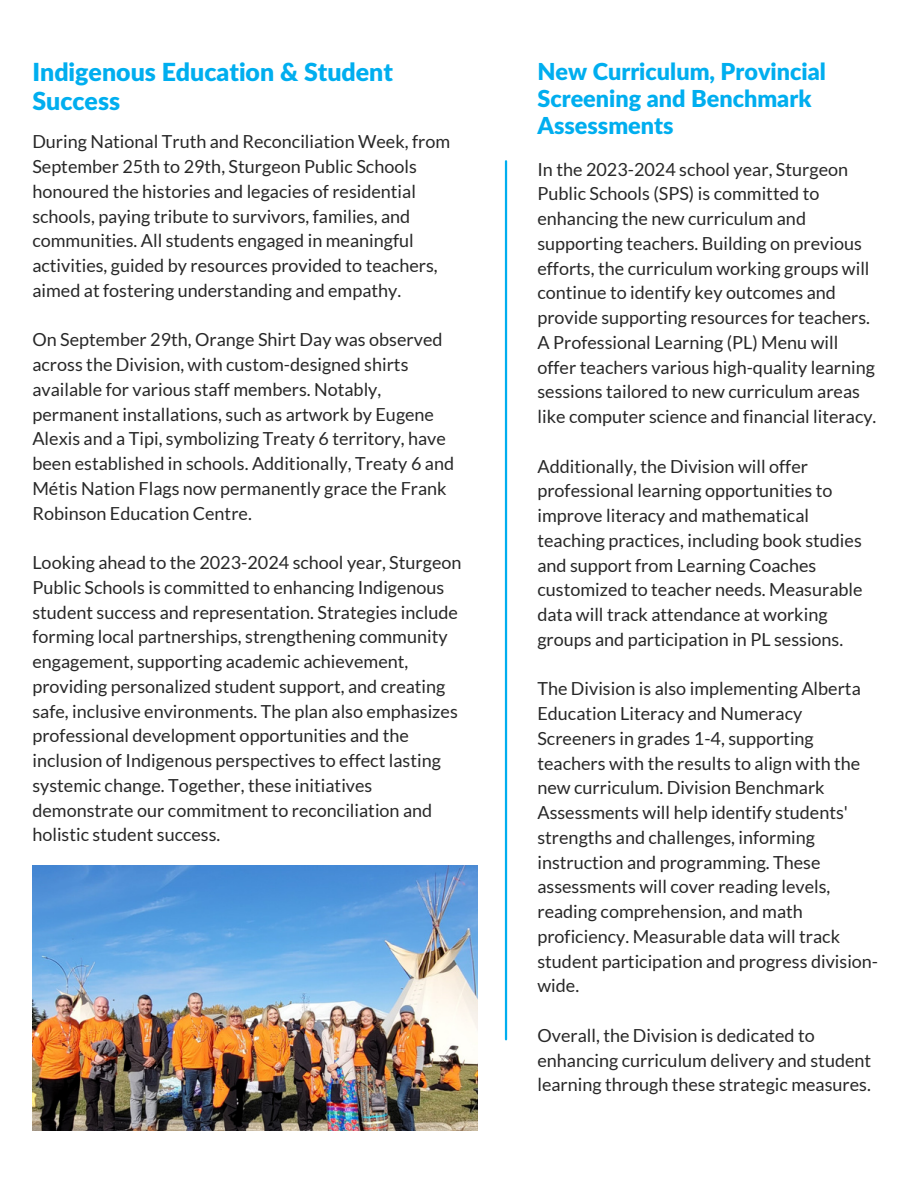
<style>
.page{position:relative;width:918px;height:1188px;background:#fff}
.page>*{position:absolute;margin:0;border:0;box-sizing:border-box;transform-origin:0 0}
.t1{font:900 24.9px/28.2px "Lato Latin";color:#00aeef}
.t2{font:900 23.4px/27px "Lato Latin";color:#00aeef}
.t3{font:18px/24.8px "Lato";color:#282828}
</style>
<div class="page">
<hr style="left:505px;top:160px;width:2px;height:880px;background:#00aeef">
<img style="left:32px;top:866px;width:446px;height:264px">
<p class="t1" style="left:32px;top:60px;width:362px">Indigenous Education &amp; Student<br>Success</p>
<p class="t2" style="left:537px;top:60px;width:290px">New Curriculum, Provincial</p>
<p class="t2" style="left:537px;top:87px;width:275px">Screening and Benchmark<br>Assessments</p>
<p class="t3" style="left:537px;top:156px;width:341px">In the 2023-2024 school year, Sturgeon Public Schools (SPS) is committed to enhancing the new curriculum and supporting teachers. Building on previous efforts, the curriculum working groups will continue to identify key outcomes and provide supporting resources for teachers.<br>A Professional Learning (PL) Menu will offer teachers various high-quality learning sessions tailored to new curriculum areas like computer science and financial literacy.</p>
<p class="t3" style="left:537px;top:453px;width:327px">Additionally, the Division will offer professional learning opportunities to improve literacy and mathematical teaching practices, including book studies and support from Learning Coaches customized to teacher needs. Measurable data will track attendance at working groups and participation in PL sessions.</p>
<p class="t3" style="left:537px;top:676px;width:342px">The Division is also implementing Alberta Education Literacy and Numeracy Screeners in grades 1-4, supporting teachers with the results to align with the new curriculum. Division Benchmark Assessments will help identify students' strengths and challenges, informing instruction and programming. These assessments will cover reading levels, reading comprehension, and math proficiency. Measurable data will track student participation and progress division&shy;wide.</p>
<p class="t3" style="left:537px;top:1022px;width:335px">Overall, the Division is dedicated to enhancing curriculum delivery and student learning through these strategic measures.</p>
<p class="t3" style="left:32px;top:129px;width:419px">During National Truth and Reconciliation Week, from September 25th to 29th, Sturgeon Public Schools honoured the histories and legacies of residential schools, paying tribute to survivors, families, and communities. All students engaged in meaningful activities, guided by resources provided to teachers, aimed at fostering understanding and empathy.</p>
<p class="t3" style="left:32px;top:327px;width:423px">On September 29th, Orange Shirt Day was observed across the Division, with custom-designed shirts available for various staff members. Notably, permanent installations, such as artwork by Eugene Alexis and a Tipi, symbolizing Treaty 6 territory, have been established in schools. Additionally, Treaty 6 and Métis Nation Flags now permanently grace the Frank Robinson Education Centre.</p>
<p class="t3" style="left:32px;top:550px;width:431px">Looking ahead to the 2023-2024 school year, Sturgeon Public Schools is committed to enhancing Indigenous student success and representation. Strategies include forming local partnerships, strengthening community engagement, supporting academic achievement, providing personalized student support, and creating safe, inclusive environments. The plan also emphasizes professional development opportunities and the inclusion of Indigenous perspectives to effect lasting systemic change. Together, these initiatives demonstrate our commitment to reconciliation and holistic student success.</p>
</div>
